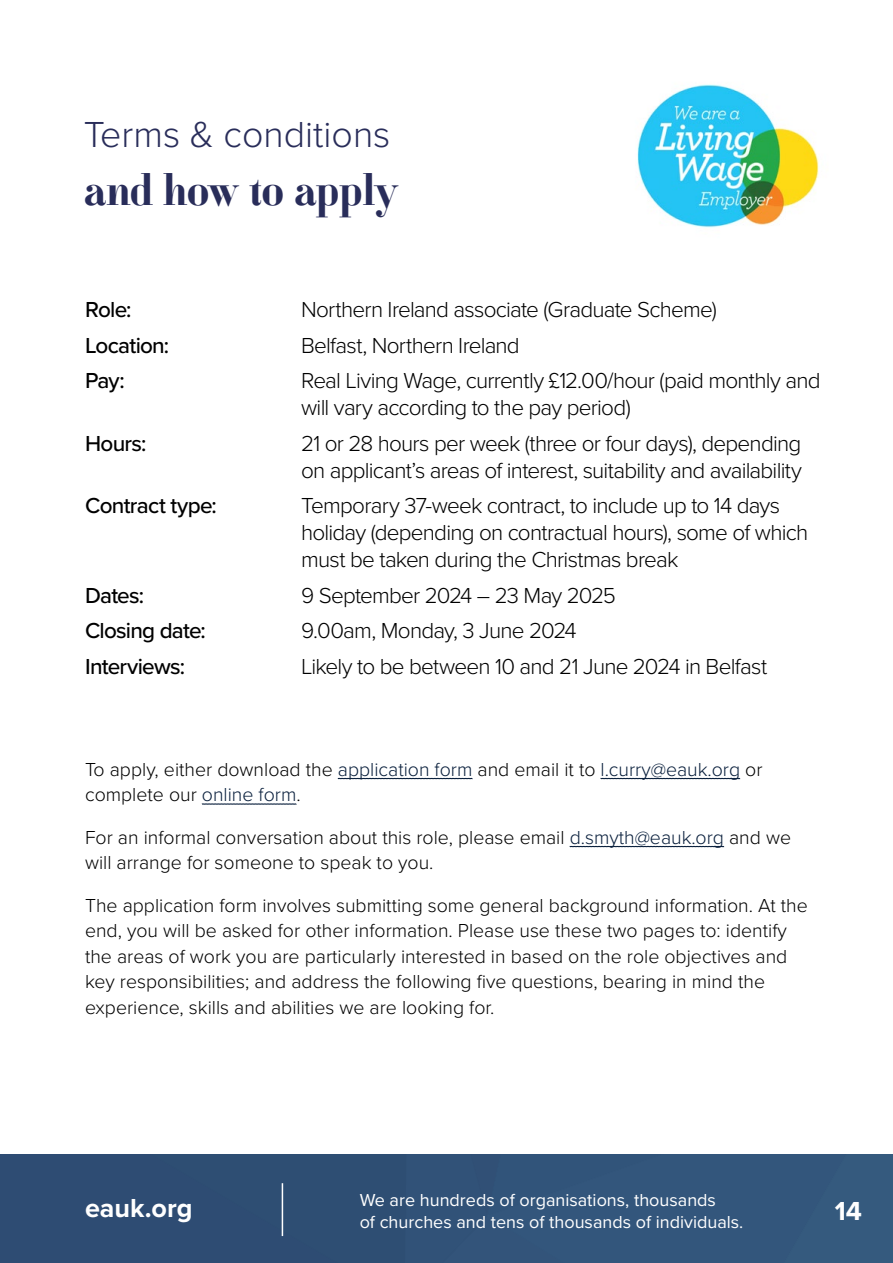
<style>
.page{position:relative;width:893px;height:1263px;background:#fff}
.page>*{position:absolute;margin:0;border:0;box-sizing:border-box;transform-origin:0 0}
.t1{font:46.5px "Waymar";letter-spacing:-.02em;color:#292d5a}
.t2{font:300 37.5px "Proxima Nova";color:#292d5a}
.t3{font:700 27px "Proxima Nova";color:#fff}
.t4{font:300 22.5px/27px "Proxima Nova";letter-spacing:-.035em;color:#000}
.t5{font:500 22.5px "Proxima Nova";letter-spacing:-.035em;color:#000}
.t6{font:300 19.5px/25.5px "Proxima Nova";color:#000}
.t7{font:18px/21.6px "Proxima Nova";color:#fff}
.s1{color:#091f3c}
</style>
<div class="page">
<div style="left:0;top:1154px;width:893px;height:109px;background:#315278"></div>
<svg style="left:338px;top:778px;width:135px;height:1px"></svg>
<svg style="left:600px;top:778px;width:140px;height:1px"></svg>
<svg style="left:202px;top:804px;width:95px;height:1px"></svg>
<svg style="left:569px;top:846px;width:155px;height:1px"></svg>
<hr style="left:282px;top:1183px;width:1px;height:53px;background:#fff">
<img style="left:637px;top:84px;width:182px;height:144px">
<h2 class="t2" style="left:84px;top:106px;width:308px">Terms &amp; conditions</h2>
<h1 class="t1" style="left:84px;top:161px;width:317px">and how to apply</h1>
<p class="t5" style="left:85px;top:293px;width:48px">Role:</p>
<p class="t4" style="left:301px;top:295px;width:417px">Northern Ireland associate (Graduate Scheme)</p>
<p class="t5" style="left:85px;top:328px;width:86px">Location:</p>
<p class="t4" style="left:301px;top:330px;width:220px">Belfast, Northern Ireland</p>
<p class="t5" style="left:85px;top:364px;width:41px">Pay:</p>
<p class="t4" style="left:301px;top:366px;width:521px">Real Living Wage, currently £12.00/hour (paid monthly and will vary according to the pay period)</p>
<p class="t5" style="left:85px;top:426px;width:63px">Hours:</p>
<p class="t4" style="left:301px;top:428px;width:502px">21 or 28 hours per week (three or four days), depending on applicant’s areas of interest, suitability and availability</p>
<p class="t5" style="left:85px;top:489px;width:133px">Contract type:</p>
<p class="t4" style="left:301px;top:491px;width:509px">Temporary 37-week contract, to include up to 14 days holiday (depending on contractual hours), some of which must be taken during the Christmas break</p>
<p class="t5" style="left:85px;top:578px;width:61px">Dates:</p>
<p class="t4" style="left:301px;top:580px;width:316px">9 September 2024 – 23 May 2025</p>
<p class="t5" style="left:85px;top:614px;width:122px">Closing date:</p>
<p class="t4" style="left:301px;top:616px;width:277px">9.00am, Monday, 3 June 2024</p>
<p class="t5" style="left:85px;top:649px;width:101px">Interviews:</p>
<p class="t4" style="left:301px;top:651px;width:468px">Likely to be between 10 and 21 June 2024 in Belfast</p>
<p class="t6" style="left:85px;top:755px;width:679px">To apply, either download the <span class="s1">application form</span> and email it to <span class="s1">l.curry@eauk.org</span> or complete our <span class="s1">online form</span>.</p>
<p class="t6" style="left:85px;top:823px;width:707px">For an informal conversation about this role, please email <span class="s1">d.smyth@eauk.org</span> and we will arrange for someone to speak to you.</p>
<p class="t6" style="left:85px;top:891px;width:724px">The application form involves submitting some general background information. At the end, you will be asked for other information. Please use these two pages to: identify the areas of work you are particularly interested in based on the role objectives and key responsibilities; and address the following five questions, bearing in mind the experience, skills and abilities we are looking for.</p>
<h3 class="t3" style="left:85px;top:1188px;width:109px">eauk.org</h3>
<p class="t7" style="left:360px;top:1188px;width:385px">We are hundreds of organisations, thousands<br>of churches and tens of thousands of individuals.</p>
<h3 class="t3" style="left:835px;top:1191px;width:29px">14</h3>
</div>
